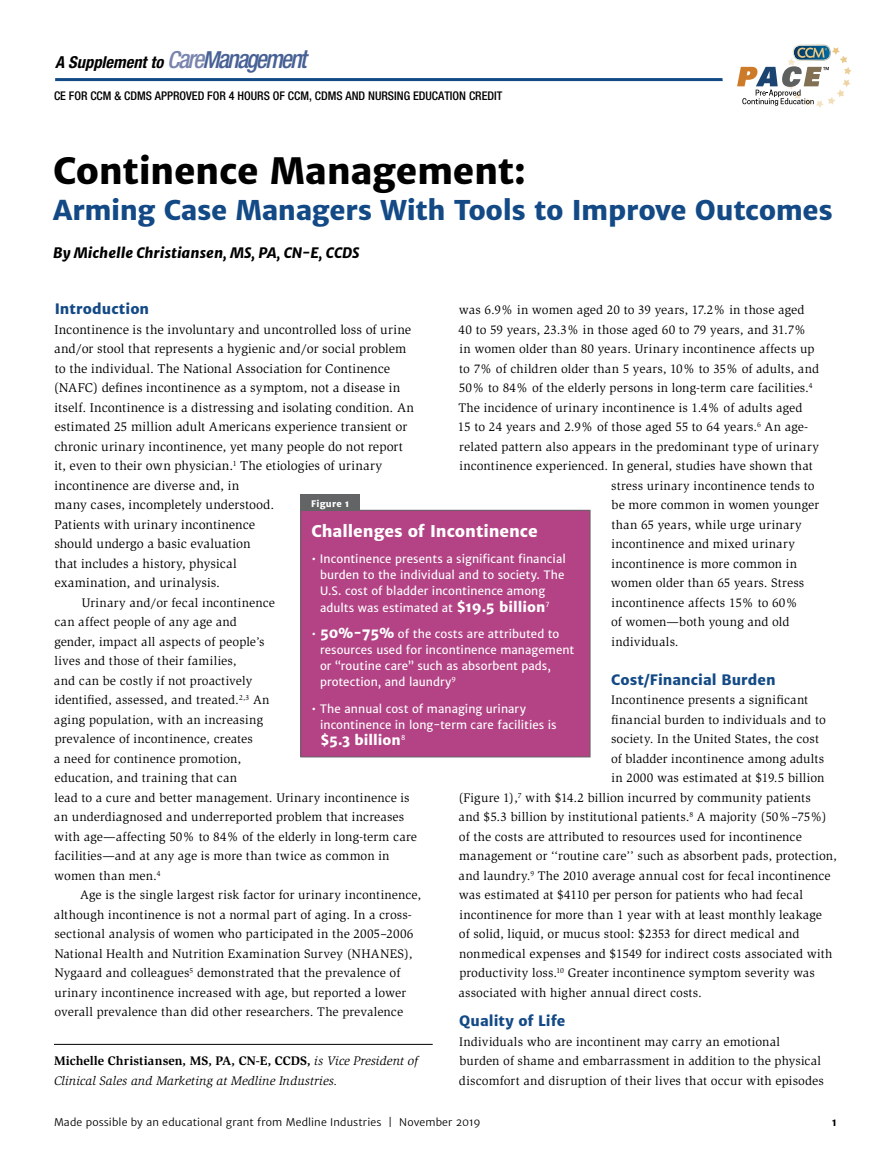
<style>
.page{position:relative;width:891px;height:1161px;background:#fff}
.page>*{position:absolute;margin:0;border:0;box-sizing:border-box;transform-origin:0 0}
.subhead{font:800 36px "Merriweather Sans";letter-spacing:-.01em;color:#000}
.subhead-2{font:800 27px "Merriweather Sans";letter-spacing:-.015em;color:#134a86}
.t1{font:italic 700 condensed 16.5px "Helvetica Neue";color:#000}
.subhead-3{font:800 16.05px "Merriweather Sans";color:#fff}
.subhead-4{font:800 14.25px "Merriweather Sans";color:#134a86}
._01_Body_Copy{font:italic 14.25px "Merriweather Sans Extra Bld";color:#000}
.subhead-5{font:800 13.8px "Merriweather Sans";color:#fff}
.drop_cap{font:13.2px/19.5px "Slimbach";letter-spacing:.005em;color:#000}
.text{font:12.75px/19.5px "Slimbach";letter-spacing:.01em;color:#000}
._1st_p{font:12.75px/19.5px "Slimbach";letter-spacing:.01em;color:#000}
.text-2{font:italic 12.75px/19.5px "Slimbach";letter-spacing:.005em;color:#000}
.text-3{font:12.75px "Slimbach";letter-spacing:.03em;color:#000}
.t2{font:500 condensed 12px "Helvetica Neue";color:#000}
.subhead-6{font:11.55px/16px "Merriweather Sans";letter-spacing:.005em;color:#fff}
.t3{font:10.5px "Merriweather Sans";letter-spacing:.015em;color:#000}
.t4{font:700 10.5px "Merriweather Sans";color:#000}
._1st_p-2{font:800 9px "Merriweather Sans";letter-spacing:.02em;color:#fff}
.subhead-7{font:6.75px "Merriweather Sans";color:#fff}
.s1{font-weight:500;font-size:23.55px;color:#7a85af}
.s2{font-weight:500;font-size:25.65px;color:#7a85af}
.s3{font-weight:500;font-size:23.55px;color:#486195}
.s4{font-weight:500;font-size:25.65px;color:#486195}
.s5{font-weight:800;font-size:13.8px}
.s6{font-weight:700;font-style:normal}
</style>
<div class="page">
<hr style="left:55px;top:78px;width:694px;height:3px;background:#134a86">
<div style="left:723px;top:34px;width:141px;height:83px;background:#fff;border-radius:39px"></div>
<svg style="left:737px;top:45px;width:115px;height:63px"></svg>
<hr style="left:54px;top:1044px;width:379px;height:1px;background:#000">
<div style="left:301px;top:510px;width:289px;height:247px;background:#b34385"></div>
<div style="left:301px;top:510px;width:289px;height:247px;border:1px solid #636466"></div>
<div style="left:301px;top:494px;width:59px;height:16px;background:#636466"></div>
<p class="t1" style="left:55px;top:52px;width:253px">A Supplement to <span class="s1">C</span><span class="s2">are</span><span class="s3">M</span><span class="s4">anagement</span></p>
<p class="t2" style="left:54px;top:89px;width:450px">CE FOR CCM &amp; CDMS APPROVED FOR 4 HOURS OF CCM, CDMS AND NURSING EDUCATION CREDIT</p>
<p class="subhead" style="left:53px;top:149px;width:474px">Continence Management:</p>
<p class="subhead-2" style="left:53px;top:194px;width:781px">Arming Case Managers With Tools to Improve Outcomes</p>
<p class="_01_Body_Copy" style="left:53px;top:244px;width:308px">By Michelle Christiansen, MS, PA, CN-E, CCDS</p>
<p class="subhead-4" style="left:55px;top:300px;width:96px">Introduction</p>
<p class="drop_cap" style="left:54px;top:320px;width:362px">Incontinence is the involuntary and uncontrolled loss of urine and/or stool that represents a hygienic and/or social problem to the individual. The National Association for Continence (NAFC) defines incontinence as a symptom, not a disease in itself. Incontinence is a distressing and isolating condition. An estimated 25 million adult Americans experience transient or chronic urinary incontinence, yet many people do not report it, even to their own physician.<sup>1</sup> The etiologies of urinary incontinence are diverse and, in<br>many cases, incompletely understood.<br>Patients with urinary incontinence<br>should undergo a basic evaluation<br>that includes a history, physical<br>examination, and urinalysis.</p>
<p class="text" style="left:54px;top:593px;width:365px;text-indent:28px">Urinary and/or fecal incontinence<br>can affect people of any age and<br>gender, impact all aspects of people’s<br>lives and those of their families,<br>and can be costly if not proactively<br>identified, assessed, and treated.<sup>2,3</sup> An<br>aging population, with an increasing<br>prevalence of incontinence, creates<br>a need for continence promotion,<br>education, and training that can<br>lead to a cure and better management. Urinary incontinence is an underdiagnosed and underreported problem that increases with age—affecting 50% to 84% of the elderly in long-term care facilities—and at any age is more than twice as common in women than men.<sup>4</sup></p>
<p class="text" style="left:54px;top:885px;width:369px;text-indent:26px">Age is the single largest risk factor for urinary incontinence, although incontinence is not a normal part of aging. In a cross&shy;sectional analysis of women who participated in the 2005–2006<br>National Health and Nutrition Examination Survey (NHANES), Nygaard and colleagues<sup>5</sup> demonstrated that the prevalence of urinary incontinence increased with age, but reported a lower overall prevalence than did other researchers. The prevalence</p>
<p class="text" style="left:459px;top:300px;width:347px">was 6.9% in women aged 20 to 39 years, 17.2% in those aged</p>
<p class="text" style="left:459px;top:320px;width:349px">40 to 59 years, 23.3% in those aged 60 to 79 years, and 31.7%</p>
<p class="text" style="left:459px;top:339px;width:357px">in women older than 80 years. Urinary incontinence affects up</p>
<p class="text" style="left:459px;top:359px;width:361px">to 7% of children older than 5 years, 10% to 35% of adults, and</p>
<p class="text" style="left:459px;top:378px;width:355px">50% to 84% of the elderly persons in long-term care facilities.<sup>4</sup></p>
<p class="text" style="left:459px;top:398px;width:345px">The incidence of urinary incontinence is 1.4% of adults aged</p>
<p class="text" style="left:458px;top:417px;width:352px">15 to 24 years and 2.9% of those aged 55 to 64 years.<sup>6</sup> An age-</p>
<p class="text" style="left:459px;top:437px;width:361px">related pattern also appears in the predominant type of urinary</p>
<p class="text" style="left:459px;top:456px;width:355px">incontinence experienced. In general, studies have shown that</p>
<p class="text" style="left:611px;top:476px;width:205px">stress urinary incontinence tends to</p>
<p class="text" style="left:612px;top:495px;width:209px">be more common in women younger</p>
<p class="text-3" style="left:611px;top:517px;width:192px">than 65 years, while urge urinary</p>
<p class="text" style="left:612px;top:534px;width:185px">incontinence and mixed urinary</p>
<p class="text" style="left:612px;top:554px;width:187px">incontinence is more common in</p>
<p class="text" style="left:611px;top:573px;width:195px">women older than 65 years. Stress</p>
<p class="text" style="left:612px;top:593px;width:188px">incontinence affects 15% to 60%</p>
<p class="text" style="left:611px;top:612px;width:180px">of women—both young and old</p>
<p class="text" style="left:612px;top:632px;width:69px">individuals.</p>
<p class="subhead-4" style="left:611px;top:671px;width:166px">Cost/Financial Burden</p>
<p class="_1st_p" style="left:611px;top:690px;width:199px">Incontinence presents a significant</p>
<p class="_1st_p" style="left:611px;top:710px;width:216px">financial burden to individuals and to</p>
<p class="_1st_p" style="left:611px;top:729px;width:209px">society. In the United States, the cost</p>
<p class="_1st_p" style="left:611px;top:749px;width:215px">of bladder incontinence among adults</p>
<p class="_1st_p" style="left:612px;top:768px;width:214px">in 2000 was estimated at $19.5 billion</p>
<p class="_1st_p" style="left:458px;top:788px;width:354px">(Figure 1),<sup>7</sup> with $14.2 billion incurred by community patients</p>
<p class="_1st_p" style="left:459px;top:807px;width:370px">and $5.3 billion by institutional patients.<sup>8</sup> A majority (50%–75%)</p>
<p class="_1st_p" style="left:459px;top:827px;width:344px">of the costs are attributed to resources used for incontinence</p>
<p class="_1st_p" style="left:459px;top:846px;width:379px">management or ‘‘routine care’’ such as absorbent pads, protection,</p>
<p class="_1st_p" style="left:459px;top:866px;width:374px">and laundry.<sup>9</sup> The 2010 average annual cost for fecal incontinence</p>
<p class="_1st_p" style="left:459px;top:885px;width:346px">was estimated at $4110 per person for patients who had fecal</p>
<p class="_1st_p" style="left:459px;top:905px;width:364px">incontinence for more than 1 year with at least monthly leakage</p>
<p class="_1st_p" style="left:459px;top:924px;width:342px">of solid, liquid, or mucus stool: $2353 for direct medical and</p>
<p class="_1st_p" style="left:459px;top:944px;width:375px">nonmedical expenses and $1549 for indirect costs associated with</p>
<p class="_1st_p" style="left:459px;top:963px;width:357px">productivity loss.<sup>10</sup> Greater incontinence symptom severity was</p>
<p class="_1st_p" style="left:459px;top:983px;width:245px">associated with higher annual direct costs.</p>
<p class="subhead-4" style="left:459px;top:1012px;width:108px">Quality of Life</p>
<p class="_1st_p" style="left:459px;top:1032px;width:367px">Individuals who are incontinent may carry an emotional<br>burden of shame and embarrassment in addition to the physical discomfort and disruption of their lives that occur with episodes</p>
<p class="_1st_p-2" style="left:311px;top:498px;width:40px">Figure 1</p>
<p class="subhead-3" style="left:312px;top:521px;width:228px">Challenges of Incontinence</p>
<p class="subhead-6" style="left:320px;top:551px;width:247px;text-indent:-8px">• Incontinence presents a significant financial burden to the individual and to society. The U.S. cost of bladder incontinence among adults was estimated at <span class="s5">$19.5 billion</span><sup>7</sup></p>
<p class="subhead-6" style="left:320px;top:626px;width:256px;text-indent:-8px">• <span class="s5">50%-75%</span> of the costs are attributed to resources used for incontinence management or “routine care” such as absorbent pads, protection, and laundry</p>
<p class="subhead-7" style="left:451px;top:674px;width:6px">9</p>
<p class="subhead-6" style="left:320px;top:701px;width:238px;text-indent:-8px">• The annual cost of managing urinary incontinence in long-term care facilities is</p>
<p class="subhead-5" style="left:320px;top:731px;width:87px">$5.3 billion<sup>8</sup></p>
<p class="text-2" style="left:54px;top:1051px;width:366px"><span class="s6">Michelle Christiansen, MS, PA, CN-E, CCDS,</span> is Vice President of<br>Clinical Sales and Marketing at Medline Industries.</p>
<p class="t3" style="left:54px;top:1116px;width:428px">Made possible by an educational grant from Medline Industries | November 2019</p>
<p class="t4" style="left:832px;top:1116px;width:7px">1</p>
</div>
